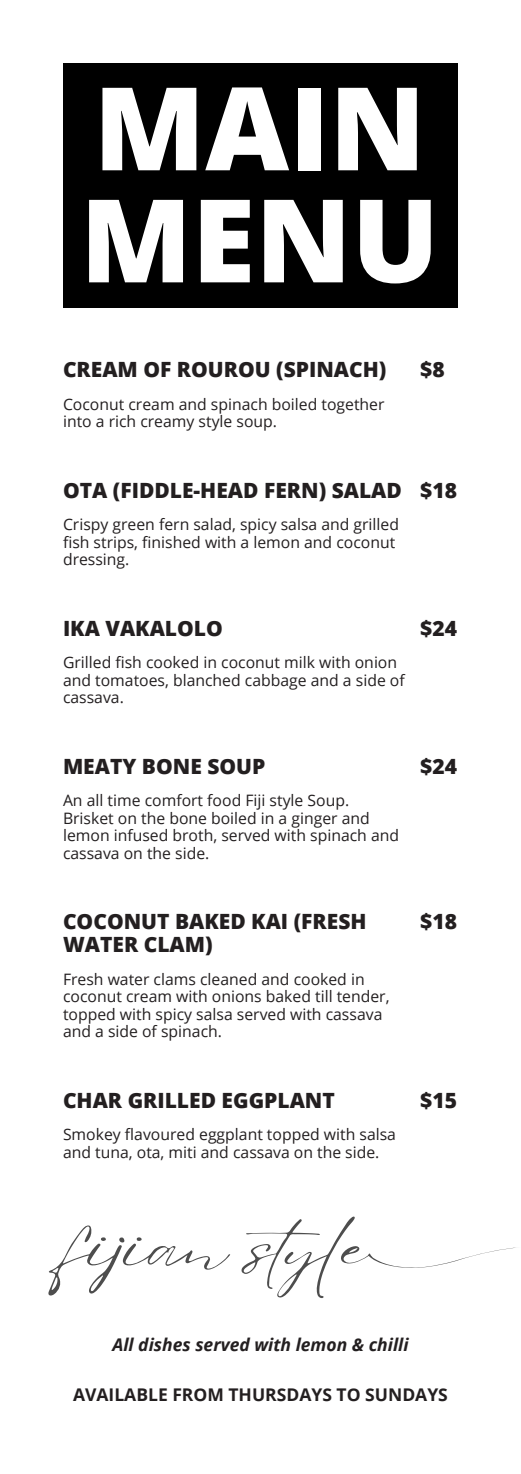
<style>
.page{position:relative;width:521px;height:1474px;background:#fff}
.page>*{position:absolute;margin:0;border:0;box-sizing:border-box;transform-origin:0 0}
.Item{font:800 115.5px "Open Sans";color:#fff}
.Item-2{font:800 21px/22.8px "Open Sans";color:#231f20}
.Item-3{font:700 17.5px "Open Sans";color:#231f20}
.Item-4{font:italic 700 17.5px "Open Sans";color:#231f20}
.body{font:15.75px/17.5px "Open Sans";color:#231f20}
</style>
<div class="page">
<div style="left:63px;top:63px;width:395px;height:244px;background:#000"></div>
<svg style="left:241px;top:1216px;width:275px;height:82px"></svg>
<svg style="left:48px;top:1225px;width:182px;height:70px"></svg>
<p class="Item" style="left:94px;top:40px;width:334px">MAIN</p>
<p class="Item" style="left:80px;top:152px;width:360px">MENU</p>
<p class="Item-2" style="left:63px;top:357px;width:325px">CREAM OF ROUROU (SPINACH)</p>
<p class="body" style="left:63px;top:394px;width:323px">Coconut cream and spinach boiled together into a rich creamy style soup.</p>
<p class="Item-2" style="left:420px;top:357px;width:26px">$8</p>
<p class="Item-2" style="left:63px;top:477px;width:340px">OTA (FIDDLE-HEAD FERN) SALAD</p>
<p class="body" style="left:63px;top:515px;width:338px">Crispy green fern salad, spicy salsa and grilled fish strips, finished with a lemon and coconut dressing.</p>
<p class="Item-2" style="left:420px;top:477px;width:38px">$18</p>
<p class="Item-2" style="left:63px;top:615px;width:161px">IKA VAKALOLO</p>
<p class="body" style="left:63px;top:653px;width:343px">Grilled fish cooked in coconut milk with onion and tomatoes, blanched cabbage and a side of cassava.</p>
<p class="Item-2" style="left:420px;top:615px;width:38px">$24</p>
<p class="Item-2" style="left:63px;top:753px;width:204px">MEATY BONE SOUP</p>
<p class="body" style="left:63px;top:791px;width:338px">An all time comfort food Fiji style Soup.<br>Brisket on the bone boiled in a ginger and lemon infused broth, served with spinach and cassava on the side.</p>
<p class="Item-2" style="left:420px;top:753px;width:38px">$24</p>
<p class="Item-2" style="left:63px;top:909px;width:305px">COCONUT BAKED KAI (FRESH<br>WATER CLAM)</p>
<p class="body" style="left:63px;top:969px;width:328px">Fresh water clams cleaned and cooked in coconut cream with onions baked till tender, topped with spicy salsa served with cassava and a side of spinach.</p>
<p class="Item-2" style="left:63px;top:1087px;width:273px">CHAR GRILLED EGGPLANT</p>
<p class="body" style="left:63px;top:1125px;width:334px">Smokey flavoured eggplant topped with salsa and tuna, ota, miti and cassava on the side.</p>
<p class="Item-2" style="left:420px;top:909px;width:38px">$18</p>
<p class="Item-2" style="left:420px;top:1087px;width:38px">$15</p>
<p class="Item-4" style="left:112px;top:1332px;width:298px">All dishes served with lemon &amp; chilli</p>
<p class="Item-3" style="left:73px;top:1382px;width:376px">AVAILABLE FROM THURSDAYS TO SUNDAYS</p>
</div>
